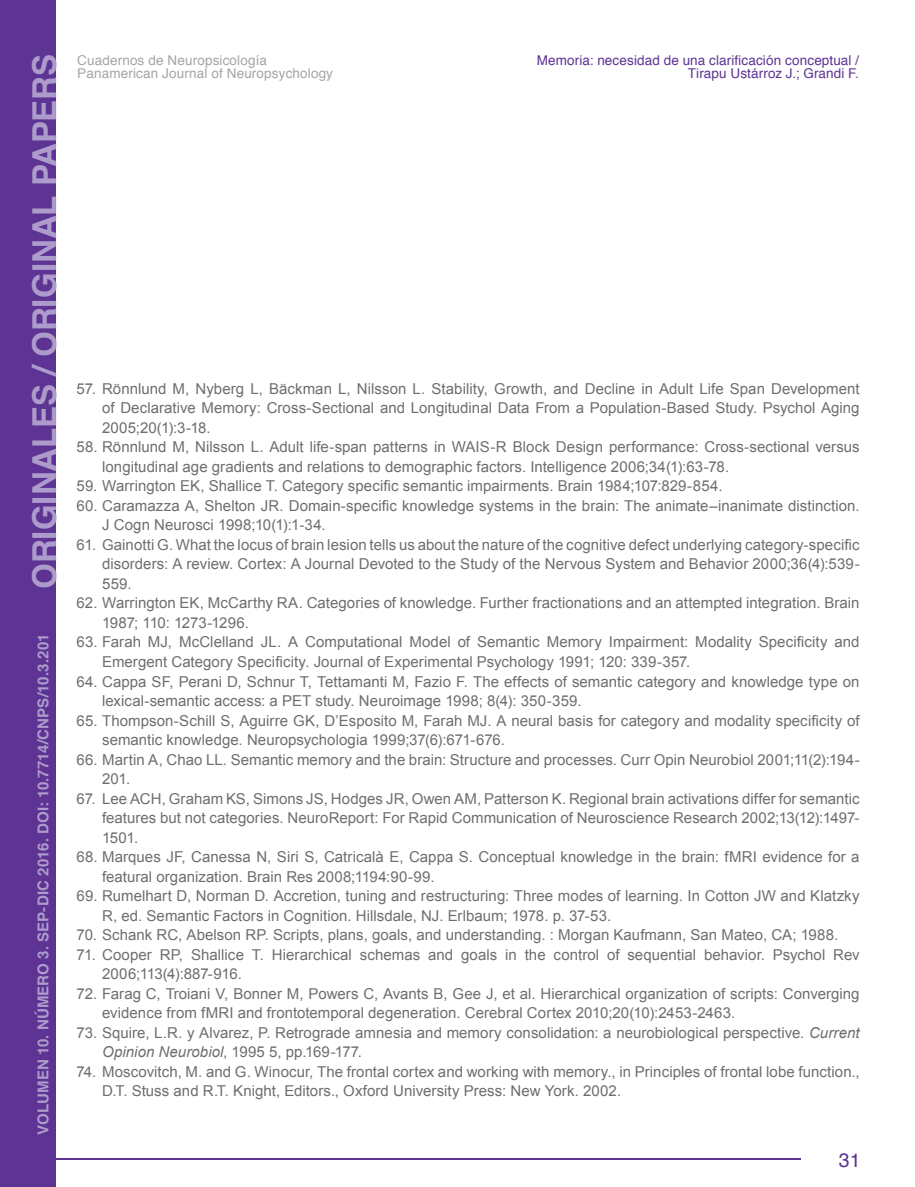
<style>
.page{position:relative;width:915px;height:1187px;background:#fff}
.page>*{position:absolute;margin:0;border:0;box-sizing:border-box;transform-origin:0 0}
.t1{font:700 33px "Helvetica";letter-spacing:-.005em;color:#ad9ccb}
.t2{font:19.5px "Helvetica";color:#5d3393}
.t3{font:15px/19.5px "Arial";letter-spacing:.005em;color:#6d6e71}
.t4{font:700 15px "Helvetica";letter-spacing:.01em;color:#ad9ccb}
.t5{font:13.5px/13.5px "Helvetica";letter-spacing:.01em;color:#5d3393;text-align:right}
.t6{font:13.5px/13.5px "Helvetica";letter-spacing:.01em;color:#a3a5a8}
.s1{font-style:italic}
</style>
<div class="page">
<div style="left:0;top:0;width:55px;height:1186px;background:#5d3393"></div>
<hr style="left:0;top:1157px;width:800px;height:2px;background:#5d3393">
<p class="t5" style="left:536px;top:54px;width:324px">Memoria: necesidad de una clarificación conceptual /<br>Tirapu Ustárroz J.; Grandi F.</p>
<h1 class="t1" style="left:18px;top:589px;width:536px;rotate:-90deg">ORIGINALES / ORIGINAL PAPERS</h1>
<p class="t6" style="left:77px;top:54px;width:257px">Cuadernos de Neuropsicología<br>Panamerican Journal of Neuropsychology</p>
<p class="t3" style="left:102px;top:379px;width:758px;text-align:justify;text-indent:-26px">57. Rönnlund M, Nyberg L, Bäckman L, Nilsson L. Stability, Growth, and Decline in Adult Life Span Development of Declarative Memory: Cross-Sectional and Longitudinal Data From a Population-Based Study. Psychol Aging 2005;20(1):3-18.</p>
<p class="t3" style="left:102px;top:437px;width:758px;text-indent:-26px">58. Rönnlund M, Nilsson L. Adult life-span patterns in WAIS-R Block Design performance: Cross-sectional versus longitudinal age gradients and relations to demographic factors. Intelligence 2006;34(1):63-78.</p>
<p class="t3" style="left:77px;top:476px;width:647px">59. Warrington EK, Shallice T. Category specific semantic impairments. Brain 1984;107:829-854.</p>
<p class="t3" style="left:102px;top:496px;width:758px;text-indent:-26px">60. Caramazza A, Shelton JR. Domain-specific knowledge systems in the brain: The animate–inanimate distinction.<br>J Cogn Neurosci 1998;10(1):1-34.</p>
<p class="t3" style="left:102px;top:535px;width:758px;text-align:justify;text-indent:-26px">61. Gainotti G. What the locus of brain lesion tells us about the nature of the cognitive defect underlying category-specific disorders: A review. Cortex: A Journal Devoted to the Study of the Nervous System and Behavior 2000;36(4):539- 559.</p>
<p class="t3" style="left:102px;top:593px;width:758px;text-indent:-26px">62. Warrington EK, McCarthy RA. Categories of knowledge. Further fractionations and an attempted integration. Brain<br>1987; 110: 1273-1296.</p>
<p class="t3" style="left:102px;top:632px;width:758px;text-indent:-26px">63. Farah MJ, McClelland JL. A Computational Model of Semantic Memory Impairment: Modality Specificity and<br>Emergent Category Specificity. Journal of Experimental Psychology 1991; 120: 339-357.</p>
<p class="t3" style="left:102px;top:671px;width:758px;text-indent:-26px">64. Cappa SF, Perani D, Schnur T, Tettamanti M, Fazio F. The effects of semantic category and knowledge type on lexical-semantic access: a PET study. Neuroimage 1998; 8(4): 350-359.</p>
<p class="t3" style="left:102px;top:710px;width:758px;text-indent:-26px">65. Thompson-Schill S, Aguirre GK, D’Esposito M, Farah MJ. A neural basis for category and modality specificity of semantic knowledge. Neuropsychologia 1999;37(6):671-676.</p>
<p class="t3" style="left:102px;top:749px;width:758px;text-indent:-26px">66. Martin A, Chao LL. Semantic memory and the brain: Structure and processes. Curr Opin Neurobiol 2001;11(2):194-<br>201.</p>
<p class="t3" style="left:102px;top:788px;width:758px;text-align:justify;text-indent:-26px">67. Lee ACH, Graham KS, Simons JS, Hodges JR, Owen AM, Patterson K. Regional brain activations differ for semantic features but not categories. NeuroReport: For Rapid Communication of Neuroscience Research 2002;13(12):1497- 1501.</p>
<p class="t3" style="left:102px;top:847px;width:758px;text-indent:-26px">68. Marques JF, Canessa N, Siri S, Catricalà E, Cappa S. Conceptual knowledge in the brain: fMRI evidence for a featural organization. Brain Res 2008;1194:90-99.</p>
<p class="t3" style="left:102px;top:886px;width:758px;text-indent:-25px">69. Rumelhart D, Norman D. Accretion, tuning and restructuring: Three modes of learning. In Cotton JW and Klatzky<br>R, ed. Semantic Factors in Cognition. Hillsdale, NJ. Erlbaum; 1978. p. 37-53.</p>
<p class="t3" style="left:77px;top:925px;width:763px">70. Schank RC, Abelson RP. Scripts, plans, goals, and understanding. : Morgan Kaufmann, San Mateo, CA; 1988.</p>
<p class="t3" style="left:102px;top:944px;width:758px;text-indent:-26px">71. Cooper RP, Shallice T. Hierarchical schemas and goals in the control of sequential behavior. Psychol Rev<br>2006;113(4):887-916.</p>
<p class="t3" style="left:102px;top:983px;width:758px;text-indent:-26px">72. Farag C, Troiani V, Bonner M, Powers C, Avants B, Gee J, et al. Hierarchical organization of scripts: Converging evidence from fMRI and frontotemporal degeneration. Cerebral Cortex 2010;20(10):2453-2463.</p>
<p class="t3" style="left:102px;top:1022px;width:758px;text-indent:-26px">73. Squire, L.R. y Alvarez, P. Retrograde amnesia and memory consolidation: a neurobiological perspective. <span class="s1">Current<br>Opinion Neurobiol</span>, 1995 5, pp.169-177.</p>
<p class="t3" style="left:102px;top:1061px;width:758px;text-indent:-26px">74. Moscovitch, M. and G. Winocur, The frontal cortex and working with memory., in Principles of frontal lobe function.,<br>D.T. Stuss and R.T. Knight, Editors., Oxford University Press: New York. 2002.</p>
<p class="t4" style="left:31px;top:1134px;width:503px;rotate:-90deg">VOLUMEN 10. NÚMERO 3. SEP-DIC 2016. DOI: 10.7714/CNPS/10.3.201</p>
<h2 class="t2" style="left:838px;top:1144px;width:23px">31</h2>
</div>
